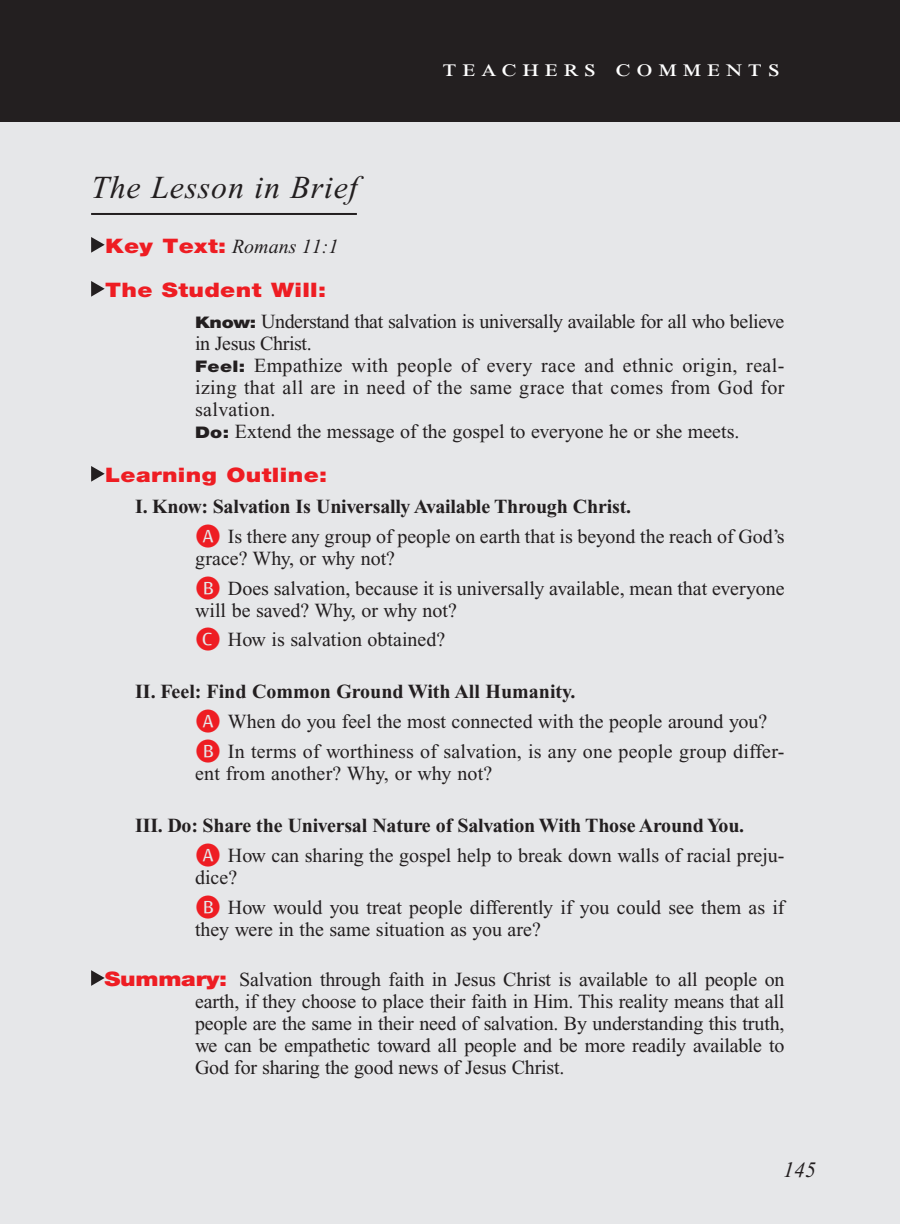
<style>
.page{position:relative;width:900px;height:1224px;background:#fff}
.page>*{position:absolute;margin:0;border:0;box-sizing:border-box;transform-origin:0 0}
.Main_Head_Teachers_C{font:italic 32px "Times New Roman PS Std";letter-spacing:.025em;color:#231f20}
.Teachers_Comments_He{font:24px "Times New Roman PS Std";letter-spacing:.2em;color:#fff;scale:1.2 1}
.PageNumbers{font:italic 22px "Times New Roman PS Std";color:#231f20}
.Bulleted_Points1{font:20px/22px "Times New Roman PS Std";color:#231f20}
.I_Have_to_Teach_Tomo{font:20px/22px "Times New Roman PS Std";letter-spacing:-.01em;color:#231f20;text-align:justify}
.Roman_Numeral_Sub_He{font:700 20px "Times New Roman PS Std";letter-spacing:-.01em;color:#231f20}
.Objectives_Body_Text{font:20px/22px "Times New Roman PS Std";letter-spacing:.02em;color:#231f20;text-align:justify}
.Objectives_Body_Text-2{font:20px/22px "Times New Roman PS Std";letter-spacing:-.02em;color:#231f20}
.Objectives_Body_Text-3{font:20px "Times New Roman PS Std";color:#231f20}
.T_Aim_bodyXindent{font:italic 20px "Times New Roman PS Std";color:#231f20}
.Roman_Numeral_Sub_He-2{font:900 20px "Helvetica Neue LT Std";letter-spacing:.015em;color:#ee1d23;scale:1.2 1}
.T_Aim_bodyXindent-2{font:900 20px "Helvetica Neue LT Std";letter-spacing:.015em;color:#ee1d23;scale:1.2 1}
.s1{font-family:"Helvetica Neue LT Std";font-weight:900;font-style:normal;color:#ee1d23}
.s2{font-family:"Helvetica Neue LT Std";font-weight:900;font-size:16px}
.s3{font-family:"Helvetica Neue LT Std";font-weight:900;color:#ee1d23}
</style>
<div class="page">
<div style="left:0;top:118px;width:900px;height:1106px;background:#e6e7e9"></div>
<hr style="left:91px;top:213px;width:266px;height:2px;background:#231f20">
<svg style="left:91px;top:237px;width:14px;height:16px"></svg>
<svg style="left:91px;top:281px;width:14px;height:16px"></svg>
<svg style="left:91px;top:466px;width:14px;height:16px"></svg>
<svg style="left:91px;top:970px;width:14px;height:16px"></svg>
<div style="left:0;top:0;width:900px;height:122px;background:#231f20"></div>
<p class="Teachers_Comments_He" style="left:443px;top:55px;width:283px">teachers comments</p>
<p class="Main_Head_Teachers_C" style="left:91px;top:170px;width:268px">The Lesson in Brief</p>
<p class="T_Aim_bodyXindent" style="left:105px;top:235px;width:235px"><span class="s1">Key Text:</span> Romans 11:1</p>
<p class="T_Aim_bodyXindent-2" style="left:105px;top:278px;width:186px">The Student Will:</p>
<p class="Objectives_Body_Text-2" style="left:195px;top:310px;width:591px"><span class="s2">Know:</span> Understand that salvation is universally available for all who believe in Jesus Christ.</p>
<p class="Objectives_Body_Text" style="left:195px;top:354px;width:591px"><span class="s2">Feel:</span> Empathize with people of every race and ethnic origin, real&shy;izing that all are in need of the same grace that comes from God for salvation.</p>
<p class="Objectives_Body_Text-3" style="left:195px;top:420px;width:546px"><span class="s2">Do:</span> Extend the message of the gospel to everyone he or she meets.</p>
<p class="Roman_Numeral_Sub_He-2" style="left:105px;top:463px;width:187px">Learning Outline:</p>
<p class="Roman_Numeral_Sub_He" style="left:135px;top:495px;width:498px">I. Know: Salvation Is Universally Available Through Christ.</p>
<p class="Bulleted_Points1" style="left:195px;top:525px;width:591px;text-indent:33px">Is there any group of people on earth that is beyond the reach of God’s grace? Why, or why not?</p>
<p class="Bulleted_Points1" style="left:195px;top:577px;width:591px;text-indent:33px">Does salvation, because it is universally available, mean that everyone will be saved? Why, or why not?</p>
<p class="Bulleted_Points1" style="left:228px;top:629px;width:219px">How is salvation obtained?</p>
<p class="Roman_Numeral_Sub_He" style="left:135px;top:681px;width:442px">II. Feel: Find Common Ground With All Humanity.</p>
<p class="Bulleted_Points1" style="left:228px;top:711px;width:541px">When do you feel the most connected with the people around you?</p>
<p class="Bulleted_Points1" style="left:195px;top:741px;width:591px;text-indent:33px">In terms of worthiness of salvation, is any one people group differ&shy;ent from another? Why, or why not?</p>
<p class="Roman_Numeral_Sub_He" style="left:135px;top:814px;width:611px">III. Do: Share the Universal Nature of Salvation With Those Around You.</p>
<p class="Bulleted_Points1" style="left:195px;top:844px;width:591px;text-indent:33px">How can sharing the gospel help to break down walls of racial preju&shy;dice?</p>
<p class="Bulleted_Points1" style="left:195px;top:896px;width:591px;text-indent:33px">How would you treat people differently if you could see them as if they were in the same situation as you are?</p>
<p class="I_Have_to_Teach_Tomo" style="left:195px;top:968px;width:591px;text-indent:-91px"><span class="s3">Summary:</span> Salvation through faith in Jesus Christ is available to all people on earth, if they choose to place their faith in Him. This reality means that all people are the same in their need of salvation. By understanding this truth, we can be empathetic toward all people and be more readily available to God for sharing the good news of Jesus Christ.</p>
<p class="PageNumbers" style="left:783px;top:1158px;width:34px">145</p>
</div>
